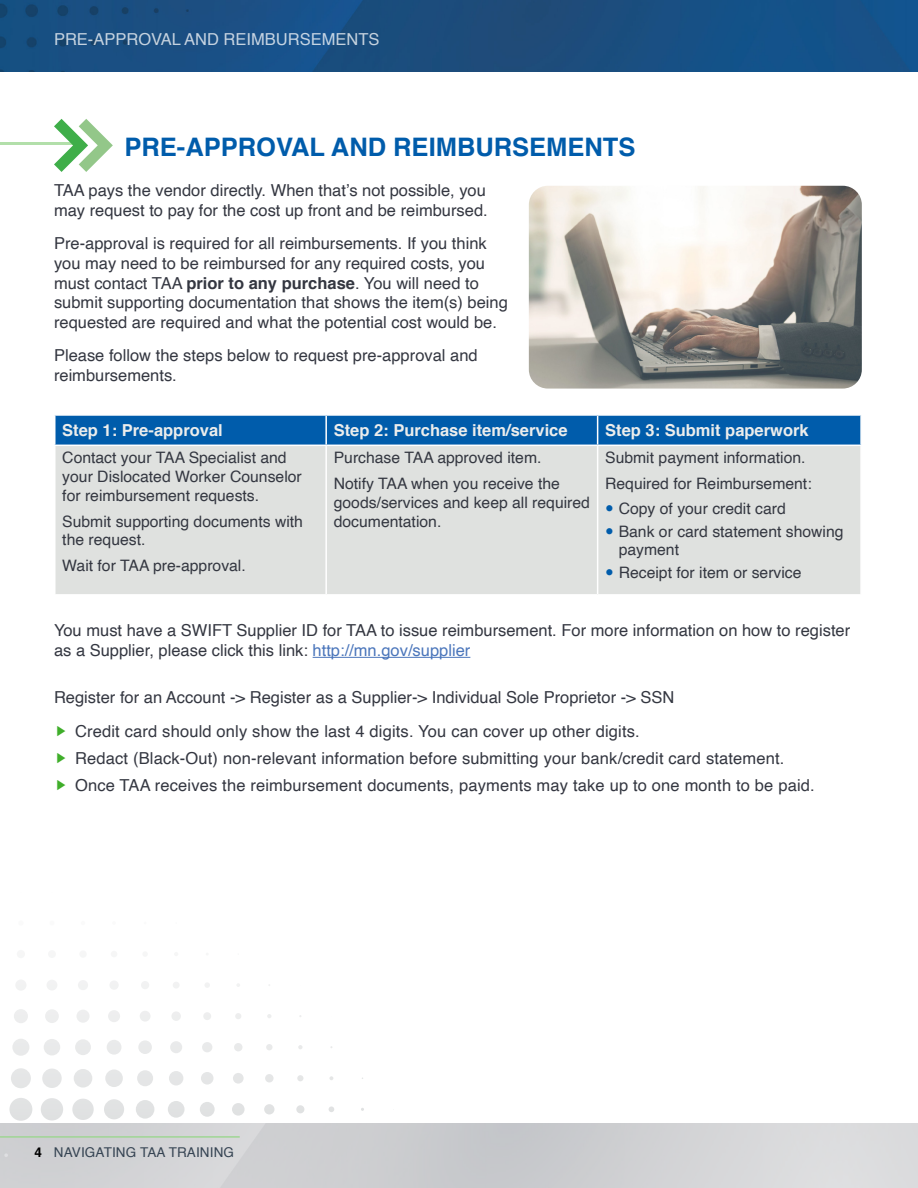
<style>
.page{position:relative;width:918px;height:1188px;background:#fff}
.page>*{position:absolute;margin:0;border:0;box-sizing:border-box;transform-origin:0 0}
.Section_Header_H2{font:700 25.5px "Helvetica";color:#005cab}
.Body_Text{font:16.5px/19.8px "Helvetica";color:#343741}
.table_header{font:700 16.5px "Helvetica";color:#ecedec}
.t1{font:16.5px "Helvetica";color:#fff}
.table_text{font:15.75px/18.9px "Helvetica";color:#343741}
.t2{font:13.5px "Helvetica";letter-spacing:.01em;color:#364453}
.s1{font-weight:700}
.s2{color:#4b76bb}
.s3{font-weight:700;color:#000}
</style>
<div class="page">
<hr style="left:0;top:1136px;width:240px;height:2px;background:#9fd694">
<img style="left:0;top:0;width:918px;height:71px">
<hr style="left:313px;top:657px;width:157px;height:1px;background:#4b76bb">
<div style="left:56px;top:446px;width:804px;height:148px;background:#dfe1df"></div>
<svg style="left:55px;top:415px;width:806px;height:30px;background:#0b63ae"></svg>
<hr style="left:860px;top:416px;width:2px;height:29px;background:#fff">
<hr style="left:325px;top:446px;width:2px;height:148px;background:#fff">
<hr style="left:597px;top:446px;width:1px;height:148px;background:#fff">
<hr style="left:0;top:143px;width:78px;height:2px;background:#b2dfaa">
<svg style="left:54px;top:119px;width:59px;height:53px"></svg>
<svg style="left:329px;top:1106px;width:5px;height:6px"></svg>
<svg style="left:329px;top:1076px;width:4px;height:4px"></svg>
<div style="left:296px;top:1105px;width:8px;height:8px;background:#e1e2e3;border-radius:50%"></div>
<svg style="left:297px;top:1075px;width:6px;height:6px"></svg>
<svg style="left:298px;top:1045px;width:5px;height:4px"></svg>
<div style="left:264px;top:1104px;width:11px;height:10px;background:#e1e2e3;border-radius:50%"></div>
<div style="left:265px;top:1074px;width:9px;height:8px;background:#e5e6e6;border-radius:50%"></div>
<div style="left:266px;top:1044px;width:7px;height:6px;background:#e9eaea;border-radius:50%"></div>
<svg style="left:267px;top:1014px;width:4px;height:4px"></svg>
<div style="left:232px;top:1103px;width:13px;height:13px;background:#e1e2e3;border-radius:50%"></div>
<div style="left:233px;top:1073px;width:11px;height:11px;background:#e5e6e6;border-radius:50%"></div>
<div style="left:234px;top:1043px;width:9px;height:8px;background:#e9eaea;border-radius:50%"></div>
<svg style="left:235px;top:1013px;width:6px;height:6px"></svg>
<div style="left:200px;top:1102px;width:15px;height:15px;background:#e1e2e3;border-radius:50%"></div>
<div style="left:201px;top:1072px;width:13px;height:13px;background:#e5e6e6;border-radius:50%"></div>
<div style="left:202px;top:1042px;width:10px;height:10px;background:#e9eaea;border-radius:50%"></div>
<div style="left:203px;top:1012px;width:8px;height:8px;background:#edeeee;border-radius:50%"></div>
<svg style="left:205px;top:983px;width:5px;height:5px"></svg>
<div style="left:168px;top:1101px;width:17px;height:17px;background:#e1e2e3;border-radius:50%"></div>
<div style="left:169px;top:1071px;width:14px;height:15px;background:#e5e6e6;border-radius:50%"></div>
<div style="left:170px;top:1041px;width:12px;height:12px;background:#e9eaea;border-radius:50%"></div>
<div style="left:171px;top:1011px;width:10px;height:10px;background:#edeeee;border-radius:50%"></div>
<div style="left:173px;top:982px;width:7px;height:7px;background:#f1f2f2;border-radius:50%"></div>
<div style="left:136px;top:1100px;width:18px;height:19px;background:#e1e2e3;border-radius:50%"></div>
<div style="left:137px;top:1070px;width:16px;height:16px;background:#e5e6e6;border-radius:50%"></div>
<div style="left:138px;top:1040px;width:14px;height:14px;background:#e9eaea;border-radius:50%"></div>
<div style="left:140px;top:1011px;width:11px;height:11px;background:#edeeee;border-radius:50%"></div>
<div style="left:141px;top:981px;width:8px;height:8px;background:#f2f2f2;border-radius:50%"></div>
<div style="left:104px;top:1099px;width:20px;height:20px;background:#e1e2e3;border-radius:50%"></div>
<div style="left:105px;top:1069px;width:18px;height:18px;background:#e5e6e6;border-radius:50%"></div>
<div style="left:107px;top:1040px;width:14px;height:15px;background:#e9eaea;border-radius:50%"></div>
<div style="left:108px;top:1010px;width:12px;height:12px;background:#edeeee;border-radius:50%"></div>
<div style="left:109px;top:980px;width:10px;height:10px;background:#f2f2f2;border-radius:50%"></div>
<div style="left:72px;top:1099px;width:22px;height:21px;background:#e1e2e3;border-radius:50%"></div>
<div style="left:74px;top:1069px;width:18px;height:19px;background:#e5e6e6;border-radius:50%"></div>
<div style="left:75px;top:1039px;width:16px;height:16px;background:#e9eaea;border-radius:50%"></div>
<div style="left:76px;top:1010px;width:14px;height:13px;background:#edeeee;border-radius:50%"></div>
<div style="left:78px;top:980px;width:10px;height:10px;background:#f2f2f2;border-radius:50%"></div>
<div style="left:79px;top:950px;width:8px;height:8px;background:#f6f6f6;border-radius:50%"></div>
<div style="left:41px;top:1098px;width:22px;height:23px;background:#e1e2e3;border-radius:50%"></div>
<div style="left:42px;top:1069px;width:20px;height:19px;background:#e5e6e6;border-radius:50%"></div>
<div style="left:44px;top:1039px;width:16px;height:16px;background:#e9eaea;border-radius:50%"></div>
<div style="left:45px;top:1009px;width:14px;height:14px;background:#edeeee;border-radius:50%"></div>
<div style="left:47px;top:980px;width:10px;height:11px;background:#f1f2f2;border-radius:50%"></div>
<div style="left:48px;top:950px;width:8px;height:8px;background:#f6f6f6;border-radius:50%"></div>
<div style="left:9px;top:1098px;width:23px;height:23px;background:#e1e2e3;border-radius:50%"></div>
<div style="left:11px;top:1068px;width:20px;height:20px;background:#e5e6e6;border-radius:50%"></div>
<div style="left:12px;top:1039px;width:17px;height:17px;background:#e9eaea;border-radius:50%"></div>
<div style="left:14px;top:1009px;width:14px;height:14px;background:#edeeee;border-radius:50%"></div>
<div style="left:15px;top:980px;width:12px;height:11px;background:#f2f2f2;border-radius:50%"></div>
<div style="left:17px;top:950px;width:8px;height:8px;background:#f6f6f6;border-radius:50%"></div>
<img style="left:529px;top:186px;width:333px;height:203px">
<svg style="left:607px;top:506px;width:6px;height:6px"></svg>
<svg style="left:607px;top:528px;width:6px;height:6px"></svg>
<svg style="left:607px;top:569px;width:6px;height:6px"></svg>
<p class="t1" style="left:54px;top:26px;width:327px">PRE-APPROVAL AND REIMBURSEMENTS</p>
<h2 class="Section_Header_H2" style="left:124px;top:126px;width:513px">PRE-APPROVAL AND REIMBURSEMENTS</h2>
<p class="Body_Text" style="left:54px;top:181px;width:435px">TAA pays the vendor directly. When that’s not possible, you may request to pay for the cost up front and be reimbursed.</p>
<p class="Body_Text" style="left:54px;top:234px;width:455px">Pre-approval is required for all reimbursements. If you think you may need to be reimbursed for any required costs, you must contact TAA <span class="s1">prior to any purchase</span>. You will need to submit supporting documentation that shows the item(s) being requested are required and what the potential cost would be.</p>
<p class="Body_Text" style="left:54px;top:346px;width:425px">Please follow the steps below to request pre-approval and reimbursements.</p>
<p class="table_header" style="left:62px;top:417px;width:162px">Step 1: Pre-approval</p>
<p class="table_header" style="left:334px;top:417px;width:235px">Step 2: Purchase item/service</p>
<p class="table_header" style="left:605px;top:417px;width:205px">Step 3: Submit paperwork</p>
<p class="table_text" style="left:62px;top:449px;width:241px">Contact your TAA Specialist and your Dislocated Worker Counselor for reimbursement requests.</p>
<p class="table_text" style="left:62px;top:512px;width:242px">Submit supporting documents with the request.</p>
<p class="table_text" style="left:62px;top:557px;width:185px">Wait for TAA pre-approval.</p>
<p class="table_text" style="left:605px;top:449px;width:202px">Submit payment information.</p>
<p class="table_text" style="left:605px;top:474px;width:208px">Required for Reimbursement:</p>
<p class="table_text" style="left:619px;top:500px;width:169px">Copy of your credit card</p>
<p class="table_text" style="left:619px;top:522px;width:226px">Bank or card statement showing payment</p>
<p class="table_text" style="left:619px;top:563px;width:184px">Receipt for item or service</p>
<p class="table_text" style="left:334px;top:449px;width:209px">Purchase TAA approved item.</p>
<p class="table_text" style="left:334px;top:474px;width:258px">Notify TAA when you receive the goods/services and keep all required documentation.</p>
<p class="Body_Text" style="left:54px;top:621px;width:798px">You must have a SWIFT Supplier ID for TAA to issue reimbursement. For more information on how to register as a Supplier, please click this link: <span class="s2">http://mn.gov/supplier</span></p>
<p class="Body_Text" style="left:54px;top:688px;width:622px">Register for an Account -&gt; Register as a Supplier-&gt; Individual Sole Proprietor -&gt; SSN</p>
<p class="Body_Text" style="left:75px;top:722px;width:566px">Credit card should only show the last 4 digits. You can cover up other digits.</p>
<p class="Body_Text" style="left:75px;top:749px;width:711px">Redact (Black-Out) non-relevant information before submitting your bank/credit card statement.</p>
<p class="Body_Text" style="left:75px;top:776px;width:741px">Once TAA receives the reimbursement documents, payments may take up to one month to be paid.</p>
<p class="t2" style="left:35px;top:1142px;width:201px"><span class="s3">4</span> NAVIGATING TAA TRAINING</p>
</div>
